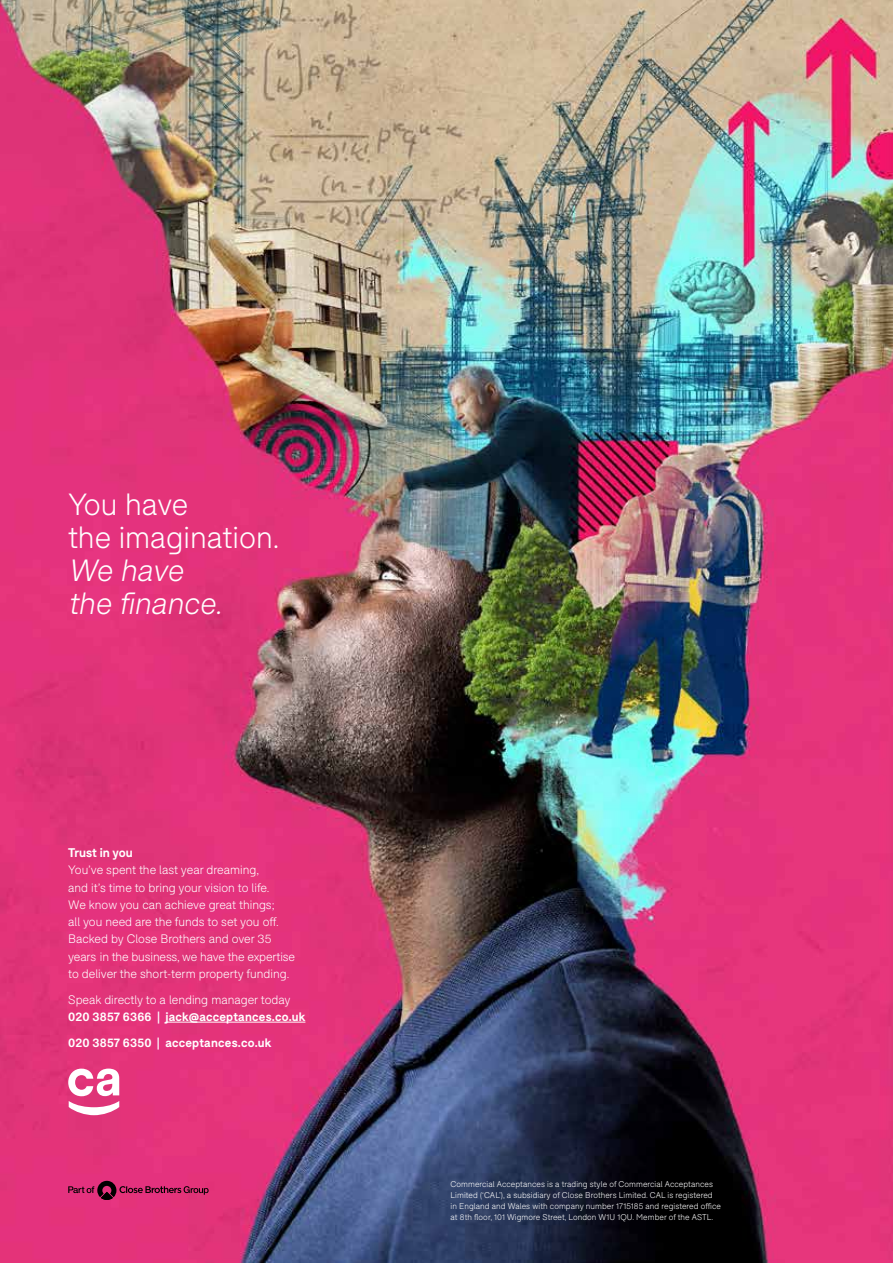
<style>
.page{position:relative;width:893px;height:1263px;background:#fff}
.page>*{position:absolute;margin:0;border:0;box-sizing:border-box;transform-origin:0 0}
.t1{font:300 30px/33px "F37 Bolton";color:#fff}
.t2{font:italic 300 30px/33px "F37 Bolton";color:#fff}
.t3{font:700 12.3px "F37 Bolton";color:#fff}
.t4{font:300 12px/17.2px "F37 Bolton";color:#fff}
.t5{font:700 12px/25.7px "F37 Bolton";letter-spacing:.015em;color:#fff}
.t6{font:300 8.1px/11.2px "F37 Bolton";letter-spacing:.01em;color:#fff}
</style>
<div class="page">
<img style="left:0;top:0;width:893px;height:1263px">
<svg style="left:68px;top:1068px;width:51px;height:47px"></svg>
<svg style="left:68px;top:1181px;width:141px;height:20px;background:#b82864"></svg>
<hr style="left:165px;top:1022px;width:140px;height:1px;background:#fff">
<h1 class="t1" style="left:68px;top:488px;width:213px">You have<br>the imagination.</h1>
<h1 class="t2" style="left:68px;top:554px;width:155px">We have the finance.</h1>
<p class="t3" style="left:68px;top:845px;width:66px">Trust in you</p>
<p class="t4" style="left:68px;top:861px;width:228px">You’ve spent the last year dreaming,<br>and it’s time to bring your vision to life.<br>We know you can achieve great things;<br>all you need are the funds to set you off.<br>Backed by Close Brothers and over 35 years in the business, we have the expertise to deliver the short-term property funding.</p>
<p class="t4" style="left:68px;top:991px;width:224px">Speak directly to a lending manager today</p>
<p class="t5" style="left:68px;top:1004px;width:239px">020 3857 6366 | jack@acceptances.co.uk<br>020 3857 6350 | acceptances.co.uk</p>
<p class="t6" style="left:451px;top:1178px;width:272px">Commercial Acceptances is a trading style of Commercial Acceptances Limited (‘CAL’), a subsidiary of Close Brothers Limited. CAL is registered in England and Wales with company number 1715185 and registered office at 8th floor, 101 Wigmore Street, London W1U 1QU. Member of the ASTL.</p>
</div>
